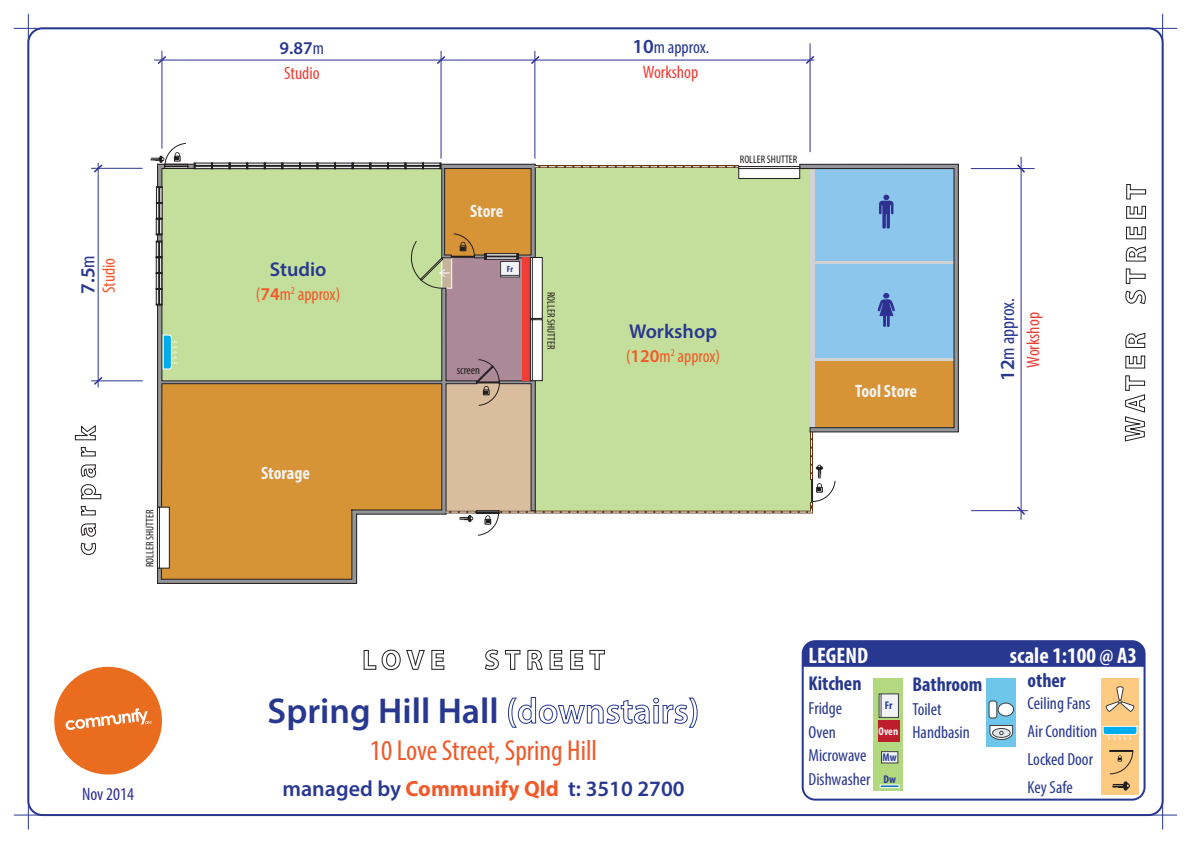
<style>
.page{position:relative;width:1191px;height:842px;background:#fff}
.page>*{position:absolute;margin:0;border:0;box-sizing:border-box;transform-origin:0 0}
.t1{font:600 36px "Myriad Pro";color:#283890}
.t2{font:condensed 29px "Myriad Pro";color:#f15929}
.t3{font:700 condensed 22.5px "Myriad Pro";color:#fff}
.t4{font:600 22px "Myriad Pro";color:#283890}
.t5{font:700 condensed 20px "Myriad Pro";color:#283890}
.t6{font:600 20px "Myriad Pro";color:#283890}
.t7{font:condensed 20px "Myriad Pro";color:#283890}
.t8{font:condensed 18px "Myriad Pro";color:#f15929}
.t9{font:condensed 18px "Myriad Pro";color:#ee3e35}
.t10{font:700 condensed 18px "Myriad Pro";color:#f2f3f4}
.t11{font:condensed 18px "Myriad Pro";color:#283890}
.t12{font:condensed 18px "Myriad Pro";color:#2e3092}
.t13{font:600 18px "Myriad Pro";color:#283890}
.t14{font:condensed 17.5px/23.5px "Myriad Pro";color:#283890}
.t15{font:condensed 12px "Myriad Pro";color:#231f20}
.t16{font:700 condensed 11.2px "Myriad Pro";color:#283890}
.t17{font:700 condensed 11.2px "Myriad Pro";color:#f2f3f4}
.t18{font:condensed 11px "Myriad Pro";color:#231f20}
.t19{font:700 condensed 9px "Myriad Pro";color:#283890}
.s1{font-weight:400;font-stretch:condensed}
.s2{font-weight:600;font-stretch:normal;font-size:20px}
.s3{font-weight:600;font-stretch:normal}
.s4{font-weight:700;color:#f15929}
</style>
<div class="page">
<hr style="left:28px;top:14px;width:1px;height:815px;background:#283890">
<hr style="left:1162px;top:14px;width:1px;height:815px;background:#283890">
<hr style="left:14px;top:815px;width:1162px;height:1px;background:#283890">
<hr style="left:14px;top:28px;width:1162px;height:1px;background:#283890">
<svg style="left:54px;top:667px;width:108px;height:107px"></svg>
<svg style="left:161px;top:515px;width:197px;height:65px;background:#ce8f37"></svg>
<svg style="left:835px;top:163px;width:124px;height:270px;background:#9db2b4"></svg>
<svg style="left:157px;top:163px;width:37px;height:348px;background:#bfa660"></svg>
<div style="left:157px;top:507px;width:13px;height:61px;background:#fff;border:1px solid #231f20"></div>
<div style="left:157px;top:507px;width:3px;height:61px;background:#fff;border:1px solid #231f20"></div>
<svg style="left:150px;top:143px;width:38px;height:162px"></svg>
<svg style="left:194px;top:163px;width:641px;height:377px;background:#c6c88d"></svg>
<div style="left:522px;top:257px;width:9px;height:124px;background:#ee3e35"></div>
<div style="left:530px;top:319px;width:12px;height:62px;background:#fff"></div>
<div style="left:530px;top:319px;width:3px;height:62px;background:#fff;border:1px solid #231f20"></div>
<div style="left:530px;top:257px;width:12px;height:62px;background:#fff"></div>
<div style="left:530px;top:257px;width:3px;height:62px;background:#fff;border:1px solid #231f20"></div>
<svg style="left:163px;top:335px;width:14px;height:34px"></svg>
<svg style="left:507px;top:697px;width:191px;height:31px"></svg>
<svg style="left:1124px;top:375px;width:21px;height:67px"></svg>
<svg style="left:1125px;top:355px;width:20px;height:14px"></svg>
<svg style="left:1125px;top:332px;width:20px;height:16px"></svg>
<svg style="left:1125px;top:268px;width:21px;height:36px"></svg>
<svg style="left:1125px;top:226px;width:21px;height:36px"></svg>
<svg style="left:1126px;top:184px;width:20px;height:35px"></svg>
<div style="left:1101px;top:678px;width:37px;height:117px;background:#fcca80"></div>
<svg style="left:1105px;top:686px;width:29px;height:26px"></svg>
<svg style="left:1102px;top:726px;width:35px;height:14px"></svg>
<div style="left:1109px;top:750px;width:24px;height:2px;background:#744c27;border:1px solid #231f20"></div>
<svg style="left:1109px;top:751px;width:24px;height:23px"></svg>
<div style="left:873px;top:678px;width:30px;height:113px;background:#b2d97f"></div>
<div style="left:880px;top:785px;width:19px;height:3px;background:#1074bc;border:1px solid #fff"></div>
<div style="left:881px;top:751px;width:17px;height:12px;background:#f2f3f4;border:1px solid #3e3e3f"></div>
<svg style="left:986px;top:678px;width:29px;height:68px"></svg>
<div style="left:989px;top:701px;width:7px;height:17px;background:#fff;border-radius:2px"></div>
<div style="left:988px;top:701px;width:9px;height:17px;border:1px solid #3e3e3f;border-radius:2px"></div>
<div style="left:998px;top:703px;width:15px;height:13px;background:#fff;border-radius:50%"></div>
<div style="left:998px;top:703px;width:15px;height:13px;border:1px solid #3e3e3f;border-radius:50%"></div>
<svg style="left:989px;top:725px;width:24px;height:15px"></svg>
<div style="left:801px;top:640px;width:344px;height:161px;border:2px solid #283890;border-radius:12px"></div>
<div style="left:802px;top:641px;width:342px;height:26px;background:#283890"></div>
<div style="left:878px;top:720px;width:21px;height:22px;background:#be1d2c"></div>
<svg style="left:878px;top:693px;width:21px;height:25px"></svg>
<svg style="left:1112px;top:781px;width:18px;height:9px"></svg>
<svg style="left:879px;top:194px;width:14px;height:35px"></svg>
<svg style="left:877px;top:293px;width:18px;height:34px"></svg>
<svg style="left:363px;top:649px;width:62px;height:22px"></svg>
<svg style="left:431px;top:649px;width:14px;height:21px"></svg>
<svg style="left:485px;top:649px;width:36px;height:22px"></svg>
<svg style="left:527px;top:649px;width:36px;height:21px"></svg>
<svg style="left:570px;top:649px;width:13px;height:21px"></svg>
<svg style="left:589px;top:649px;width:16px;height:21px"></svg>
<svg style="left:80px;top:523px;width:17px;height:32px"></svg>
<svg style="left:80px;top:484px;width:22px;height:32px"></svg>
<svg style="left:80px;top:464px;width:17px;height:14px"></svg>
<svg style="left:80px;top:447px;width:16px;height:10px"></svg>
<svg style="left:74px;top:425px;width:22px;height:16px"></svg>
<hr style="left:91px;top:381px;width:52px;height:1px;background:#283890">
<hr style="left:98px;top:163px;width:1px;height:224px;background:#283890">
<svg style="left:92px;top:375px;width:12px;height:11px"></svg>
<hr style="left:91px;top:168px;width:51px;height:1px;background:#283890">
<svg style="left:92px;top:163px;width:12px;height:11px"></svg>
<hr style="left:534px;top:51px;width:1px;height:108px;background:#2e3092">
<hr style="left:810px;top:43px;width:1px;height:109px;background:#2e3092">
<hr style="left:154px;top:60px;width:660px;height:1px;background:#2e3092">
<svg style="left:529px;top:54px;width:12px;height:12px"></svg>
<svg style="left:435px;top:54px;width:12px;height:12px"></svg>
<svg style="left:804px;top:54px;width:11px;height:12px"></svg>
<hr style="left:441px;top:51px;width:1px;height:108px;background:#2e3092">
<hr style="left:162px;top:51px;width:1px;height:97px;background:#2e3092">
<svg style="left:156px;top:54px;width:12px;height:12px"></svg>
<hr style="left:971px;top:510px;width:56px;height:1px;background:#2e3092">
<hr style="left:970px;top:168px;width:64px;height:1px;background:#2e3092">
<hr style="left:1020px;top:157px;width:1px;height:363px;background:#2e3092">
<svg style="left:1015px;top:505px;width:11px;height:11px"></svg>
<svg style="left:1015px;top:163px;width:11px;height:11px"></svg>
<p class="t6" style="left:75px;top:294px;width:40px;rotate:-90deg">7.5<span class="s1">m</span></p>
<p class="t8" style="left:98px;top:293px;width:37px;rotate:-90deg">Studio</p>
<p class="t18" style="left:143px;top:567px;width:59px;rotate:-90deg">ROLLER SHUTTER</p>
<p class="t12" style="left:82px;top:783px;width:53px">Nov 2014</p>
<p class="t13" style="left:279px;top:37px;width:46px">9.87<span class="s1">m</span></p>
<p class="t11" style="left:632px;top:36px;width:78px"><span class="s2">10</span>m approx.</p>
<p class="t9" style="left:284px;top:62px;width:37px">Studio</p>
<p class="t9" style="left:643px;top:61px;width:57px">Workshop</p>
<p class="t6" style="left:270px;top:256px;width:58px">Studio</p>
<p class="t8" style="left:256px;top:283px;width:86px">(<span class="s3">74</span>m<sup>2</sup> approx)</p>
<p class="t10" style="left:470px;top:200px;width:35px">Store</p>
<p class="t19" style="left:507px;top:263px;width:8px">Fr</p>
<p class="t15" style="left:456px;top:363px;width:25px">screen</p>
<p class="t18" style="left:558px;top:292px;width:59px;rotate:90deg">ROLLER SHUTTER</p>
<p class="t18" style="left:740px;top:152px;width:59px">ROLLER SHUTTER</p>
<p class="t6" style="left:629px;top:318px;width:89px">Workshop</p>
<p class="t8" style="left:626px;top:346px;width:95px">(<span class="s3">120</span>m<sup>2</sup> approx)</p>
<p class="t10" style="left:261px;top:462px;width:50px">Storage</p>
<p class="t10" style="left:855px;top:380px;width:63px">Tool Store</p>
<p class="t7" style="left:995px;top:381px;width:84px;rotate:-90deg"><span class="s3">12</span>m approx.</p>
<p class="t9" style="left:1022px;top:367px;width:57px;rotate:-90deg">Workshop</p>
<h1 class="t1" style="left:268px;top:688px;width:233px">Spring Hill Hall</h1>
<h2 class="t2" style="left:370px;top:733px;width:229px">10 Love Street, Spring Hill</h2>
<p class="t4" style="left:282px;top:775px;width:404px">managed by <span class="s4">Communify Qld</span> t: 3510 2700</p>
<p class="t3" style="left:808px;top:641px;width:61px">LEGEND</p>
<p class="t5" style="left:808px;top:671px;width:54px">Kitchen</p>
<p class="t14" style="left:808px;top:696px;width:64px">Fridge<br>Oven<br>Microwave<br>Dishwasher</p>
<p class="t16" style="left:885px;top:698px;width:9px">Fr</p>
<p class="t17" style="left:878px;top:724px;width:21px">Oven</p>
<p class="t16" style="left:882px;top:750px;width:16px">Mw</p>
<p class="t16" style="left:883px;top:772px;width:14px">Dw</p>
<p class="t5" style="left:912px;top:672px;width:71px">Bathroom</p>
<p class="t14" style="left:912px;top:697px;width:59px">Toilet<br>Handbasin</p>
<p class="t3" style="left:1010px;top:641px;width:129px">scale 1:100 @ A3</p>
<p class="t5" style="left:1027px;top:668px;width:40px">other</p>
<p class="t14" style="left:1027px;top:689px;width:71px;line-height:28px">Ceiling Fans<br>Air Condition<br>Locked Door<br>Key Safe</p>
</div>
